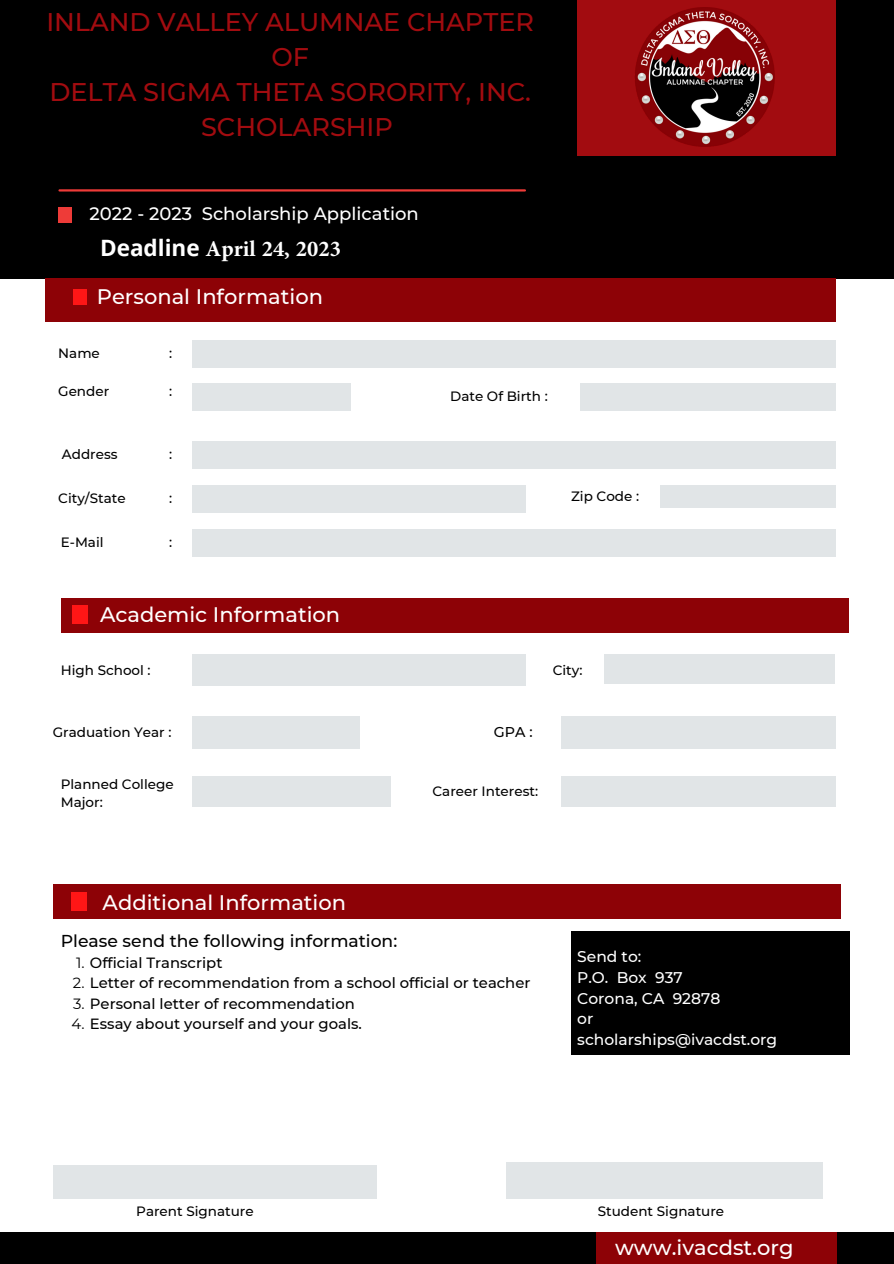
<style>
.page{position:relative;width:894px;height:1264px;background:#fff}
.page>*{position:absolute;margin:0;border:0;box-sizing:border-box;transform-origin:0 0}
.t1{font:500 25.5px "Montserrat";color:#a20c10}
.t2{font:700 22.5px "Minion Pro";color:#fff}
.t3{font:500 21px "Montserrat";color:#fff}
.t4{font:500 18px "Montserrat";color:#fff}
.t5{font:500 17.25px "Montserrat";color:#000}
.t6{font:500 15.45px "Montserrat";color:#fff}
.t7{font:500 14.85px "Montserrat";color:#000}
.t8{font:500 14.25px "Montserrat";color:#000}
.t9{font:500 13.5px/18px "Montserrat";color:#000}
.s1{font-family:"Open Sans"}
.s2{font-weight:400}
</style>
<div class="page">
<div style="left:0;top:0;width:893px;height:278px;background:#000"></div>
<div style="left:577px;top:0;width:258px;height:155px;background:#a20c10"></div>
<hr style="left:59px;top:189px;width:465px;height:2px;background:#ee3b38">
<div style="left:45px;top:278px;width:790px;height:44px;background:#8d0206"></div>
<div style="left:73px;top:289px;width:14px;height:16px;background:#ff1616"></div>
<div style="left:53px;top:884px;width:787px;height:35px;background:#8d0206"></div>
<div style="left:71px;top:892px;width:15px;height:18px;background:#ff1616"></div>
<div style="left:571px;top:930px;width:278px;height:124px;background:#000"></div>
<div style="left:0;top:1232px;width:893px;height:31px;background:#000"></div>
<div style="left:596px;top:1232px;width:240px;height:31px;background:#8d0206"></div>
<div style="left:58px;top:207px;width:14px;height:15px;background:#ee3b38"></div>
<div style="left:192px;top:341px;width:643px;height:27px;background:#e1e5e7"></div>
<div style="left:192px;top:384px;width:159px;height:27px;background:#e1e5e7"></div>
<div style="left:192px;top:441px;width:643px;height:27px;background:#e1e5e7"></div>
<div style="left:192px;top:485px;width:333px;height:27px;background:#e1e5e7"></div>
<div style="left:192px;top:529px;width:643px;height:27px;background:#e1e5e7"></div>
<div style="left:660px;top:485px;width:175px;height:23px;background:#e1e5e7"></div>
<div style="left:579px;top:383px;width:256px;height:27px;background:#e1e5e7"></div>
<div style="left:192px;top:654px;width:333px;height:32px;background:#e1e5e7"></div>
<div style="left:604px;top:654px;width:231px;height:29px;background:#e1e5e7"></div>
<div style="left:192px;top:716px;width:168px;height:32px;background:#e1e5e7"></div>
<div style="left:506px;top:1162px;width:316px;height:36px;background:#e1e5e7"></div>
<div style="left:53px;top:1165px;width:323px;height:34px;background:#e1e5e7"></div>
<img style="left:635px;top:8px;width:140px;height:139px">
<div style="left:561px;top:716px;width:274px;height:33px;background:#e1e5e7"></div>
<div style="left:192px;top:776px;width:198px;height:31px;background:#e1e5e7"></div>
<div style="left:561px;top:776px;width:274px;height:31px;background:#e1e5e7"></div>
<div style="left:61px;top:597px;width:787px;height:35px;background:#8d0206"></div>
<div style="left:72px;top:605px;width:16px;height:18px;background:#ff1616"></div>
<p class="t1" style="left:46px;top:6px;width:489px">INLAND VALLEY ALUMNAE CHAPTER</p>
<p class="t1" style="left:271px;top:41px;width:39px">OF</p>
<p class="t1" style="left:49px;top:76px;width:483px">DELTA SIGMA THETA SORORITY, INC.</p>
<p class="t1" style="left:201px;top:111px;width:193px">SCHOLARSHIP</p>
<p class="t4" style="left:89px;top:201px;width:331px">2022 - 2023 Scholarship Application</p>
<p class="t2" style="left:100px;top:232px;width:242px"><span class="s1">Deadline</span> April 24, 2023</p>
<p class="t3" style="left:97px;top:284px;width:228px">Personal Information</p>
<p class="t9" style="left:58px;top:344px;width:43px">Name</p>
<p class="t9" style="left:58px;top:382px;width:52px">Gender</p>
<p class="t9" style="left:62px;top:444px;width:57px">Address</p>
<p class="t9" style="left:58px;top:489px;width:69px">City/State</p>
<p class="t9" style="left:61px;top:533px;width:44px">E-Mail</p>
<p class="t9" style="left:169px;top:344px;width:5px">:</p>
<p class="t9" style="left:169px;top:382px;width:5px">:</p>
<p class="t9" style="left:169px;top:445px;width:5px">:</p>
<p class="t9" style="left:169px;top:489px;width:5px">:</p>
<p class="t9" style="left:169px;top:533px;width:5px">:</p>
<p class="t3" style="left:100px;top:601px;width:242px">Academic Information</p>
<p class="t9" style="left:450px;top:387px;width:99px">Date Of Birth :</p>
<p class="t9" style="left:571px;top:487px;width:70px">Zip Code :</p>
<p class="t9" style="left:61px;top:661px;width:91px">High School :</p>
<p class="t9" style="left:552px;top:661px;width:31px">City:</p>
<p class="t9" style="left:53px;top:723px;width:120px">Graduation Year :</p>
<p class="t9" style="left:61px;top:774px;width:114px">Planned College<br>Major:</p>
<p class="t3" style="left:103px;top:889px;width:245px">Additional Information</p>
<p class="t5" style="left:61px;top:930px;width:338px">Please send the following information:</p>
<p class="t8" style="left:494px;top:723px;width:40px">GPA :</p>
<p class="t9" style="left:432px;top:782px;width:107px">Career Interest:</p>
<p class="t7" style="left:76px;top:953px;width:148px"><span class="s2">1.</span> Official Transcript</p>
<p class="t7" style="left:73px;top:973px;width:459px"><span class="s2">2.</span> Letter of recommendation from a school official or teacher</p>
<p class="t7" style="left:73px;top:994px;width:283px"><span class="s2">3.</span> Personal letter of recommendation</p>
<p class="t7" style="left:72px;top:1014px;width:292px"><span class="s2">4.</span> Essay about yourself and your goals.</p>
<p class="t6" style="left:577px;top:946px;width:66px">Send to:</p>
<p class="t6" style="left:577px;top:967px;width:107px">P.O. Box 937</p>
<p class="t6" style="left:577px;top:988px;width:145px">Corona, CA 92878</p>
<p class="t6" style="left:577px;top:1009px;width:18px">or</p>
<p class="t6" style="left:577px;top:1030px;width:201px">scholarships@ivacdst.org</p>
<p class="t9" style="left:136px;top:1202px;width:119px">Parent Signature</p>
<p class="t9" style="left:597px;top:1202px;width:128px">Student Signature</p>
<p class="t3" style="left:614px;top:1234px;width:180px">www.ivacdst.org</p>
</div>
